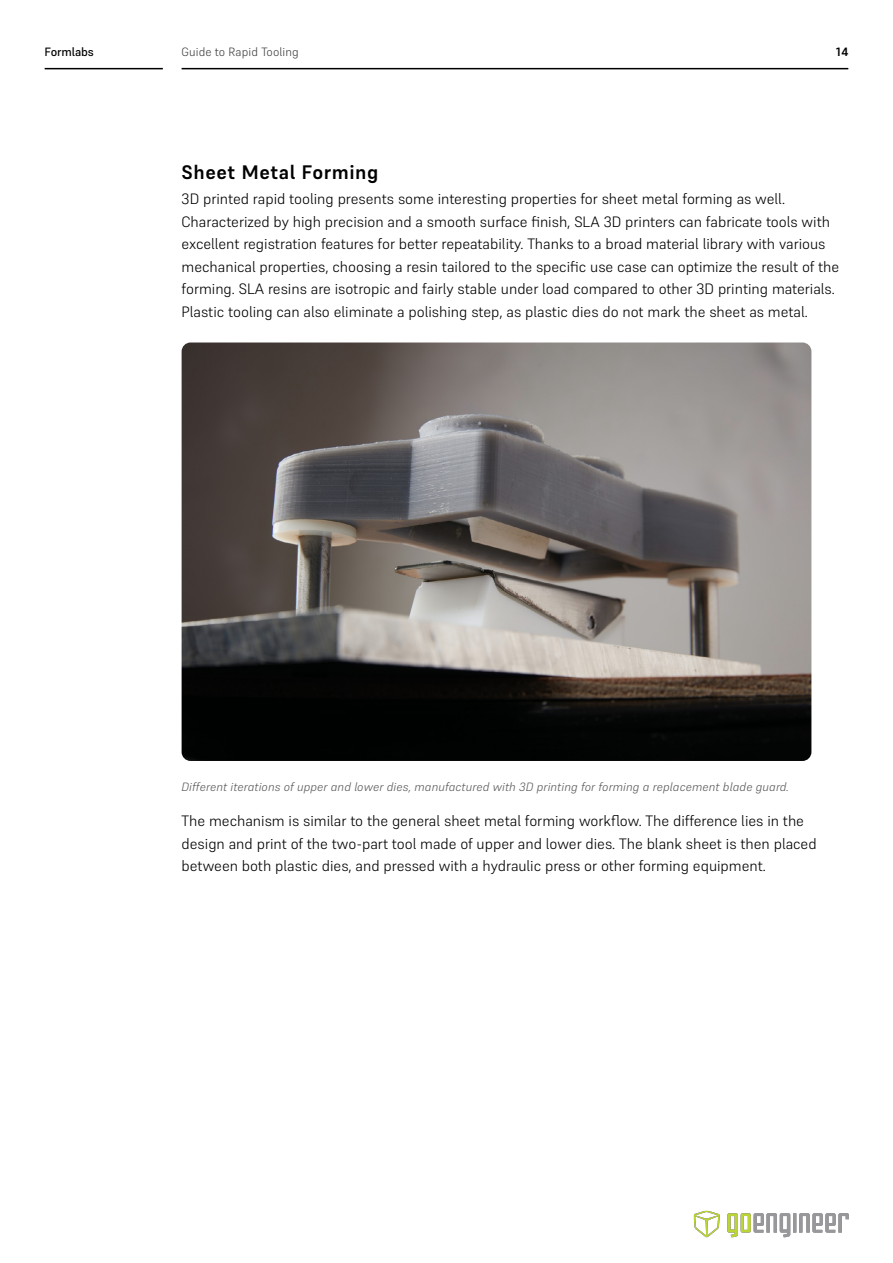
<style>
.page{position:relative;width:893px;height:1263px;background:#fff}
.page>*{position:absolute;margin:0;border:0;box-sizing:border-box;transform-origin:0 0}
.t1{font:700 19.5px "Supreme";letter-spacing:.025em;color:#000}
.t2{font:300 15px/22.5px "Supreme";color:#000}
.t3{font:italic 300 12px "Supreme";letter-spacing:.01em;color:#58595b}
.t4{font:300 12px "Supreme";letter-spacing:.01em;color:#414042}
.t5{font:500 12px "Supreme";letter-spacing:-.01em;color:#000}
.t6{font:700 12px "Supreme";color:#000}
</style>
<div class="page">
<hr style="left:182px;top:68px;width:666px;height:1px;background:#000">
<hr style="left:45px;top:68px;width:118px;height:1px;background:#000">
<img style="left:182px;top:342px;width:629px;height:419px">
<img style="left:694px;top:1211px;width:154px;height:27px">
<p class="t5" style="left:45px;top:45px;width:51px">Formlabs</p>
<p class="t4" style="left:182px;top:45px;width:119px">Guide to Rapid Tooling</p>
<p class="t6" style="left:836px;top:45px;width:14px">14</p>
<h1 class="t1" style="left:182px;top:161px;width:198px">Sheet Metal Forming</h1>
<p class="t2" style="left:182px;top:188px;width:659px">3D printed rapid tooling presents some interesting properties for sheet metal forming as well.<br>Characterized by high precision and a smooth surface finish, SLA 3D printers can fabricate tools with excellent registration features for better repeatability. Thanks to a broad material library with various mechanical properties, choosing a resin tailored to the specific use case can optimize the result of the forming. SLA resins are isotropic and fairly stable under load compared to other 3D printing materials.<br>Plastic tooling can also eliminate a polishing step, as plastic dies do not mark the sheet as metal.</p>
<p class="t3" style="left:182px;top:780px;width:609px">Different iterations of upper and lower dies, manufactured with 3D printing for forming a replacement blade guard.</p>
<p class="t2" style="left:182px;top:810px;width:636px">The mechanism is similar to the general sheet metal forming workflow. The difference lies in the design and print of the two-part tool made of upper and lower dies. The blank sheet is then placed between both plastic dies, and pressed with a hydraulic press or other forming equipment.</p>
</div>
